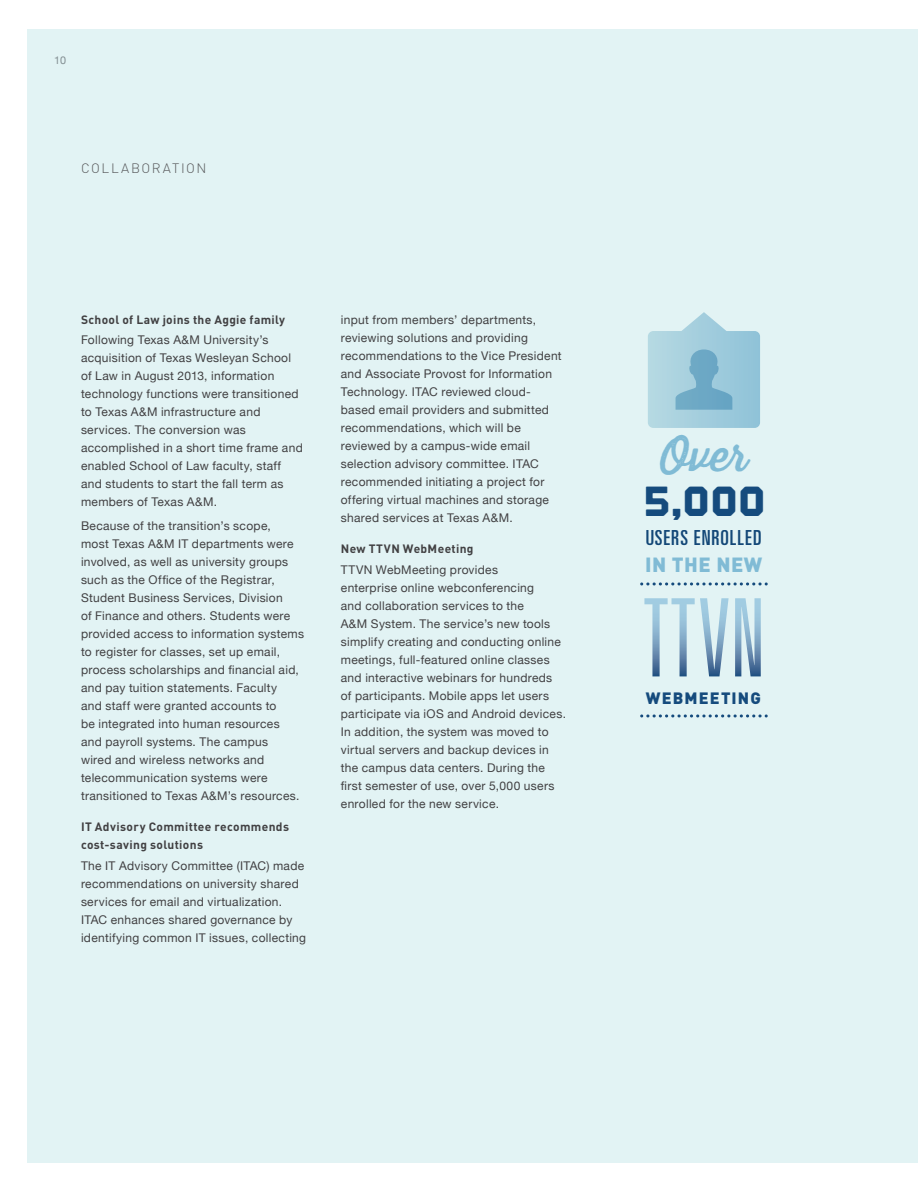
<style>
.page{position:relative;width:918px;height:1188px;background:#fff}
.page>*{position:absolute;margin:0;border:0;box-sizing:border-box;transform-origin:0 0}
.t1{font:43.35px "Thirsty Rough Reg";color:#80bbd5}
.t2{font:41.85px "Outage Cut";color:#154b7d}
.t3{font:ultra-condensed 20.7px "Univers";letter-spacing:.05em;color:#154b7d}
.t4{font:900 20.25px "DIN";letter-spacing:.025em;color:#80bbd5}
.t5{font:900 16.2px "DIN";letter-spacing:.07em;color:#154b7d}
.t6{font:300 13.5px "DIN";letter-spacing:.115em;color:#58595b}
.t7{font:12px/18px "Helvetica Neue";letter-spacing:.025em;color:#414042}
.t8{font:700 12px/18px "DIN";letter-spacing:.03em;color:#414042}
.t9{font:10.8px "Helvetica Neue";color:#939598}
</style>
<div class="page">
<div style="left:27px;top:29px;width:891px;height:1134px;background:#e2f3f4"></div>
<svg style="left:644px;top:598px;width:117px;height:78px"></svg>
<svg style="left:648px;top:312px;width:112px;height:116px;background:#a2ccdc"></svg>
<svg style="left:642px;top:714px;width:125px;height:4px"></svg>
<svg style="left:642px;top:582px;width:125px;height:4px"></svg>
<p class="t9" style="left:54px;top:54px;width:14px">10</p>
<p class="t6" style="left:81px;top:160px;width:127px">COLLABORATION</p>
<p class="t8" style="left:81px;top:310px;width:206px">School of Law joins the Aggie family</p>
<p class="t7" style="left:81px;top:331px;width:223px">Following Texas A&amp;M University’s acquisition of Texas Wesleyan School of Law in August 2013, information technology functions were transitioned to Texas A&amp;M infrastructure and services. The conversion was accomplished in a short time frame and enabled School of Law faculty, staff and students to start the fall term as members of Texas A&amp;M.</p>
<p class="t7" style="left:81px;top:516px;width:225px">Because of the transition’s scope,<br>most Texas A&amp;M IT departments were involved, as well as university groups such as the Office of the Registrar, Student Business Services, Division<br>of Finance and others. Students were provided access to information systems to register for classes, set up email, process scholarships and financial aid, and pay tuition statements. Faculty<br>and staff were granted accounts to<br>be integrated into human resources<br>and payroll systems. The campus<br>wired and wireless networks and telecommunication systems were transitioned to Texas A&amp;M’s resources.</p>
<p class="t8" style="left:81px;top:817px;width:210px">IT Advisory Committee recommends cost-saving solutions</p>
<p class="t7" style="left:81px;top:856px;width:227px">The IT Advisory Committee (ITAC) made recommendations on university shared services for email and virtualization.<br>ITAC enhances shared governance by identifying common IT issues, collecting</p>
<p class="t7" style="left:341px;top:310px;width:222px">input from members’ departments, reviewing solutions and providing recommendations to the Vice President and Associate Provost for Information Technology. ITAC reviewed cloud&shy;based email providers and submitted recommendations, which will be reviewed by a campus-wide email selection advisory committee. ITAC recommended initiating a project for offering virtual machines and storage shared services at Texas A&amp;M.</p>
<p class="t8" style="left:341px;top:539px;width:134px">New TTVN WebMeeting</p>
<p class="t7" style="left:341px;top:560px;width:227px">TTVN WebMeeting provides<br>enterprise online webconferencing<br>and collaboration services to the<br>A&amp;M System. The service’s new tools simplify creating and conducting online meetings, full-featured online classes and interactive webinars for hundreds<br>of participants. Mobile apps let users participate via iOS and Android devices.<br>In addition, the system was moved to virtual servers and backup devices in the campus data centers. During the first semester of use, over 5,000 users enrolled for the new service.</p>
<h1 class="t1" style="left:660px;top:423px;width:89px">Over</h1>
<h2 class="t2" style="left:643px;top:476px;width:125px">5,000</h2>
<h3 class="t3" style="left:645px;top:526px;width:118px">USERS ENROLLED</h3>
<h3 class="t4" style="left:645px;top:551px;width:119px">IN THE NEW</h3>
<h3 class="t5" style="left:646px;top:687px;width:117px">WEBMEETING</h3>
</div>
